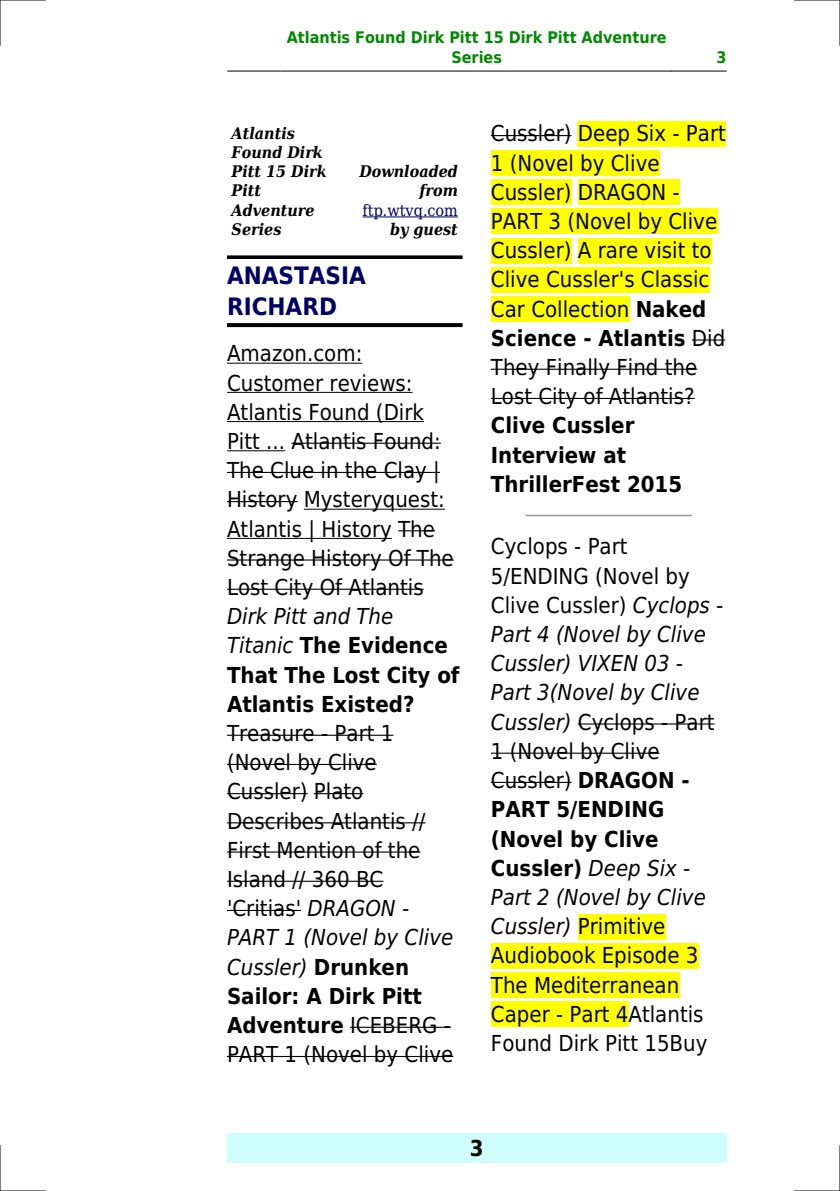
<style>
.page{position:relative;width:840px;height:1191px;background:#fff}
.page>*{position:absolute;margin:0;border:0;box-sizing:border-box;transform-origin:0 0}
.t1{font:700 24px/31.8px "DejaVu Sans Condensed";color:#006}
.t2{font:22px/29.2px "DejaVu Sans Condensed";color:#000}
.t3{font:700 22px/29.2px "DejaVu Sans Condensed";color:#000}
.t4{font:italic 700 16px/19.2px "DejaVu Serif Condensed";color:#000}
.t5{font:700 16px/19.2px "DejaVu Sans Condensed";color:#080;text-align:center}
.t6{font:16px "DejaVu Serif Condensed";color:#006}
.s1{font-weight:400;font-style:italic}
.s2{font-style:italic}
.s3{font-weight:700}
</style>
<div class="page">
<hr style="left:227px;top:71px;width:54px;height:1px;background:#000">
<hr style="left:282px;top:71px;width:388px;height:1px;background:#000">
<hr style="left:671px;top:71px;width:54px;height:1px;background:#000">
<div style="left:227px;top:1133px;width:499px;height:29px;background:#cffffc"></div>
<hr style="left:362px;top:217px;width:95px;height:1px;background:#006">
<svg style="left:227px;top:255px;width:235px;height:4px"></svg>
<svg style="left:227px;top:323px;width:235px;height:4px"></svg>
<hr style="left:227px;top:363px;width:135px;height:1px;background:#000">
<hr style="left:227px;top:392px;width:185px;height:1px;background:#000">
<hr style="left:227px;top:421px;width:197px;height:1px;background:#000">
<hr style="left:227px;top:450px;width:58px;height:1px;background:#000">
<hr style="left:291px;top:443px;width:149px;height:1px;background:#000">
<hr style="left:227px;top:472px;width:212px;height:1px;background:#000">
<hr style="left:227px;top:501px;width:70px;height:1px;background:#000">
<hr style="left:303px;top:509px;width:141px;height:1px;background:#000">
<hr style="left:227px;top:538px;width:164px;height:1px;background:#000">
<hr style="left:398px;top:530px;width:37px;height:1px;background:#000">
<hr style="left:227px;top:559px;width:226px;height:1px;background:#000">
<hr style="left:227px;top:588px;width:196px;height:2px;background:#000">
<hr style="left:227px;top:734px;width:166px;height:2px;background:#000">
<hr style="left:227px;top:764px;width:149px;height:1px;background:#000">
<hr style="left:227px;top:793px;width:80px;height:1px;background:#000">
<hr style="left:314px;top:793px;width:49px;height:1px;background:#000">
<hr style="left:227px;top:822px;width:198px;height:1px;background:#000">
<hr style="left:227px;top:851px;width:193px;height:1px;background:#000">
<hr style="left:227px;top:880px;width:156px;height:2px;background:#000">
<hr style="left:227px;top:910px;width:74px;height:1px;background:#000">
<hr style="left:350px;top:1026px;width:100px;height:1px;background:#000">
<hr style="left:227px;top:1056px;width:226px;height:1px;background:#000">
<hr style="left:490px;top:135px;width:81px;height:1px;background:#000">
<div style="left:577px;top:121px;width:148px;height:25px;background:#ff0"></div>
<div style="left:490px;top:150px;width:169px;height:26px;background:#ff0"></div>
<div style="left:490px;top:179px;width:81px;height:26px;background:#ff0"></div>
<div style="left:577px;top:179px;width:102px;height:26px;background:#ff0"></div>
<div style="left:490px;top:208px;width:226px;height:26px;background:#ff0"></div>
<div style="left:490px;top:238px;width:81px;height:25px;background:#ff0"></div>
<div style="left:577px;top:238px;width:134px;height:25px;background:#ff0"></div>
<div style="left:490px;top:267px;width:219px;height:25px;background:#ff0"></div>
<div style="left:490px;top:296px;width:139px;height:26px;background:#ff0"></div>
<hr style="left:691px;top:339px;width:33px;height:1px;background:#000">
<hr style="left:490px;top:369px;width:207px;height:1px;background:#000">
<hr style="left:490px;top:398px;width:204px;height:1px;background:#000">
<hr style="left:526px;top:515px;width:164px;height:1px;background:#999">
<hr style="left:577px;top:723px;width:137px;height:1px;background:#000">
<hr style="left:490px;top:752px;width:169px;height:1px;background:#000">
<hr style="left:490px;top:782px;width:81px;height:1px;background:#000">
<div style="left:577px;top:913px;width:88px;height:26px;background:#ff0"></div>
<div style="left:490px;top:943px;width:208px;height:25px;background:#ff0"></div>
<div style="left:490px;top:972px;width:189px;height:25px;background:#ff0"></div>
<div style="left:490px;top:1001px;width:138px;height:26px;background:#ff0"></div>
<hr style="left:0;top:0;width:45px;height:1px;background:#000">
<hr style="left:794px;top:0;width:45px;height:1px;background:#000">
<hr style="left:0;top:1190px;width:45px;height:1px;background:#000">
<hr style="left:794px;top:1190px;width:45px;height:1px;background:#000">
<hr style="left:0;top:0;width:1px;height:45px;background:#000">
<hr style="left:0;top:1145px;width:1px;height:46px;background:#000">
<hr style="left:839px;top:0;width:1px;height:45px;background:#000">
<hr style="left:839px;top:1145px;width:1px;height:46px;background:#000">
<p class="t5" style="left:287px;top:28px;width:381px">Atlantis Found Dirk Pitt 15 Dirk Pitt Adventure<br>Series</p>
<p class="t5" style="left:716px;top:48px;width:12px">3</p>
<p class="t4" style="left:231px;top:124px;width:97px">Atlantis<br>Found Dirk<br>Pitt 15 Dirk<br>Pitt<br>Adventure<br>Series</p>
<p class="t4" style="left:359px;top:162px;width:100px;text-align:right">Downloaded from</p>
<p class="t6" style="left:362px;top:201px;width:97px">ftp.wtvq.com</p>
<p class="t4" style="left:390px;top:220px;width:69px">by guest</p>
<p class="t1" style="left:227px;top:259px;width:140px">ANASTASIA<br>RICHARD</p>
<p class="t2" style="left:227px;top:339px;width:228px">Amazon.com:<br>Customer reviews:<br>Atlantis Found (Dirk<br>Pitt ... Atlantis Found:<br>The Clue in the Clay |<br>History Mysteryquest:<br>Atlantis | History The<br>Strange History Of The<br>Lost City Of Atlantis</p>
<p class="t3" style="left:227px;top:602px;width:234px"><span class="s1">Dirk Pitt and The<br>Titanic</span> The Evidence<br>That The Lost City of<br>Atlantis Existed?</p>
<p class="t2" style="left:227px;top:718px;width:228px">Treasure - Part 1 (Novel by Clive<br>Cussler) Plato<br>Describes Atlantis //<br>First Mention of the<br>Island // 360 BC 'Critias' <span class="s2">DRAGON -<br>PART 1 (Novel by Clive<br>Cussler)</span> <span class="s3">Drunken<br>Sailor: A Dirk Pitt<br>Adventure</span> ICEBERG -<br>PART 1 (Novel by Clive</p>
<p class="t2" style="left:490px;top:119px;width:236px">Cussler) Deep Six - Part<br>1 (Novel by Clive<br>Cussler) DRAGON -<br>PART 3 (Novel by Clive<br>Cussler) A rare visit to<br>Clive Cussler's Classic<br>Car Collection <span class="s3">Naked<br>Science - Atlantis</span> Did<br>They Finally Find the<br>Lost City of Atlantis?</p>
<p class="t3" style="left:490px;top:411px;width:193px">Clive Cussler<br>Interview at<br>ThrillerFest 2015</p>
<p class="t2" style="left:490px;top:532px;width:234px">Cyclops - Part<br>5/ENDING (Novel by<br>Clive Cussler) <span class="s2">Cyclops -<br>Part 4 (Novel by Clive<br>Cussler) VIXEN 03 -<br>Part 3(Novel by Clive<br>Cussler)</span> Cyclops - Part<br>1 (Novel by Clive<br>Cussler) <span class="s3">DRAGON -<br>PART 5/ENDING (Novel by Clive<br>Cussler)</span> <span class="s2">Deep Six -<br>Part 2 (Novel by Clive<br>Cussler)</span> Primitive<br>Audiobook Episode 3<br>The Mediterranean<br>Caper - Part 4Atlantis<br>Found Dirk Pitt 15Buy</p>
<p class="t3" style="left:469px;top:1133px;width:15px">3</p>
</div>
